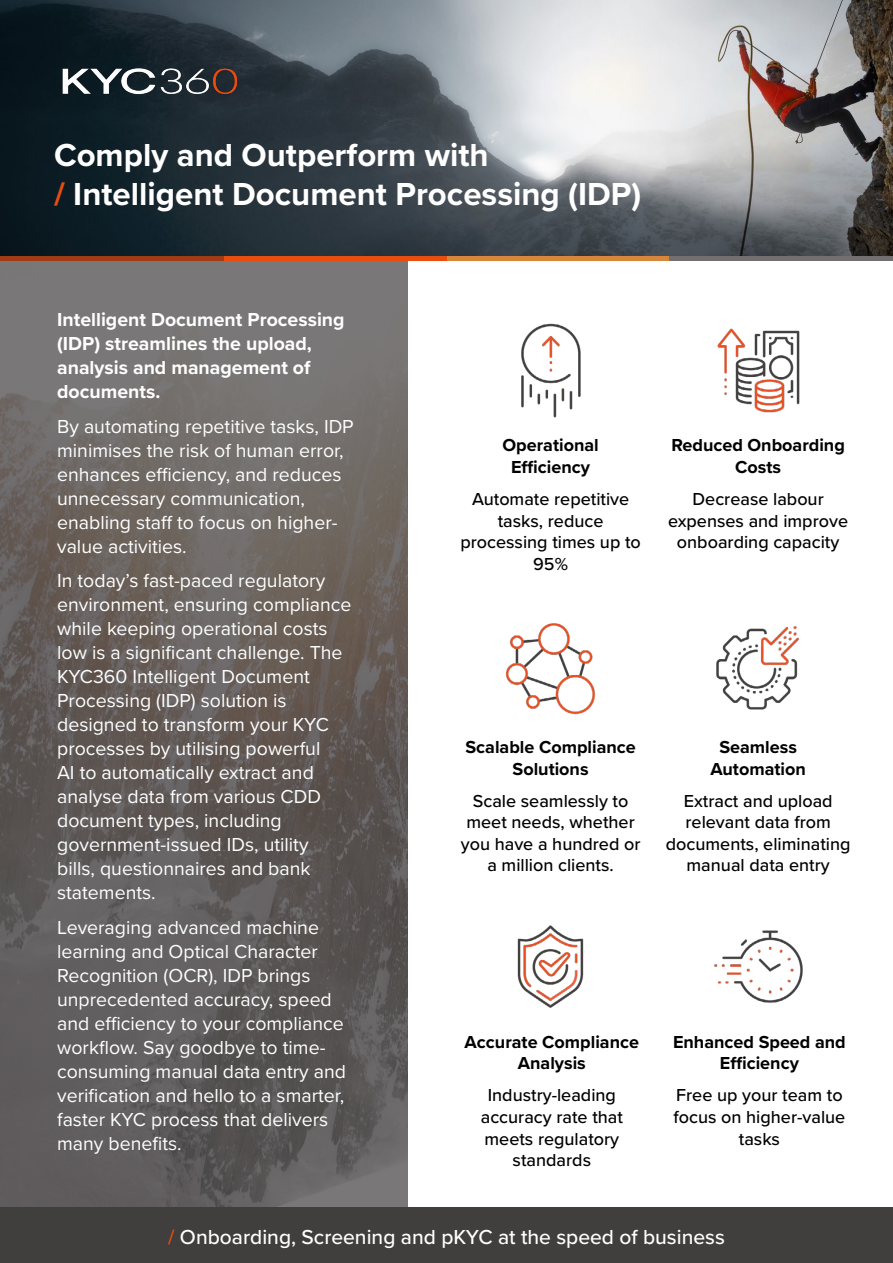
<style>
.page{position:relative;width:893px;height:1263px;background:#fff}
.page>*{position:absolute;margin:0;border:0;box-sizing:border-box;transform-origin:0 0}
.t1{font:700 33px/39.6px "Proxima Nova";color:#fff}
.t2{font:500 21px "Proxima Nova";color:#fff}
.t3{font:19.5px/24px "Proxima Nova";color:#fff}
.t4{font:700 19.5px/24px "Proxima Nova";color:#fff}
.t5{font:500 18px/21.6px "Proxima Nova";color:#000;text-align:center}
.t6{font:700 18px/21.6px "Proxima Nova";color:#000;text-align:center}
.s1{color:#e74e0f}
</style>
<div class="page">
<img style="left:0;top:261px;width:407px;height:947px">
<img style="left:521px;top:323px;width:60px;height:95px">
<img style="left:717px;top:328px;width:83px;height:85px">
<img style="left:505px;top:623px;width:90px;height:92px">
<img style="left:716px;top:626px;width:83px;height:84px">
<img style="left:517px;top:925px;width:67px;height:83px">
<img style="left:714px;top:930px;width:89px;height:73px">
<div style="left:0;top:1208px;width:893px;height:55px;background:#413e3e"></div>
<img style="left:0;top:0;width:893px;height:256px">
<div style="left:445px;top:256px;width:225px;height:5px;background:#d9863d"></div>
<div style="left:223px;top:256px;width:223px;height:5px;background:#e74e0f"></div>
<div style="left:0;top:256px;width:223px;height:5px;background:#a13b16"></div>
<div style="left:670px;top:256px;width:223px;height:5px;background:#726f70"></div>
<img style="left:59px;top:65px;width:180px;height:31px">
<h1 class="t1" style="left:54px;top:134px;width:589px">Comply and Outperform with<br><span class="s1">/</span> Intelligent Document Processing (IDP)</h1>
<p class="t4" style="left:57px;top:307px;width:289px">Intelligent Document Processing (IDP) streamlines the upload, analysis and management of documents.</p>
<p class="t3" style="left:57px;top:413px;width:298px">By automating repetitive tasks, IDP minimises the risk of human error, enhances efficiency, and reduces unnecessary communication, enabling staff to focus on higher&shy;value activities.</p>
<p class="t3" style="left:57px;top:568px;width:296px">In today’s fast-paced regulatory environment, ensuring compliance while keeping operational costs low is a significant challenge. The<br>KYC360 Intelligent Document<br>Processing (IDP) solution is designed to transform your KYC processes by utilising powerful<br>AI to automatically extract and analyse data from various CDD document types, including government-issued IDs, utility<br>bills, questionnaires and bank statements.</p>
<p class="t3" style="left:57px;top:914px;width:290px">Leveraging advanced machine learning and Optical Character<br>Recognition (OCR), IDP brings unprecedented accuracy, speed and efficiency to your compliance workflow. Say goodbye to time&shy;consuming manual data entry and verification and hello to a smarter, faster KYC process that delivers many benefits.</p>
<p class="t6" style="left:502px;top:434px;width:98px">Operational<br>Efficiency</p>
<p class="t5" style="left:460px;top:488px;width:182px">Automate repetitive tasks, reduce processing times up to<br>95%</p>
<p class="t6" style="left:671px;top:434px;width:175px">Reduced Onboarding<br>Costs</p>
<p class="t5" style="left:668px;top:488px;width:181px">Decrease labour expenses and improve onboarding capacity</p>
<p class="t6" style="left:465px;top:736px;width:172px">Scalable Compliance<br>Solutions</p>
<p class="t5" style="left:461px;top:789px;width:181px">Scale seamlessly to meet needs, whether you have a hundred or a million clients.</p>
<p class="t6" style="left:710px;top:736px;width:97px">Seamless<br>Automation</p>
<p class="t5" style="left:666px;top:789px;width:186px">Extract and upload relevant data from documents, eliminating manual data entry</p>
<p class="t6" style="left:465px;top:1030px;width:176px">Accurate Compliance<br>Analysis</p>
<p class="t5" style="left:481px;top:1084px;width:144px">Industry-leading accuracy rate that meets regulatory standards</p>
<p class="t6" style="left:673px;top:1030px;width:174px">Enhanced Speed and<br>Efficiency</p>
<p class="t5" style="left:673px;top:1084px;width:173px">Free up your team to focus on higher-value tasks</p>
<p class="t2" style="left:168px;top:1221px;width:558px"><span class="s1">/</span> Onboarding, Screening and pKYC at the speed of business</p>
</div>
